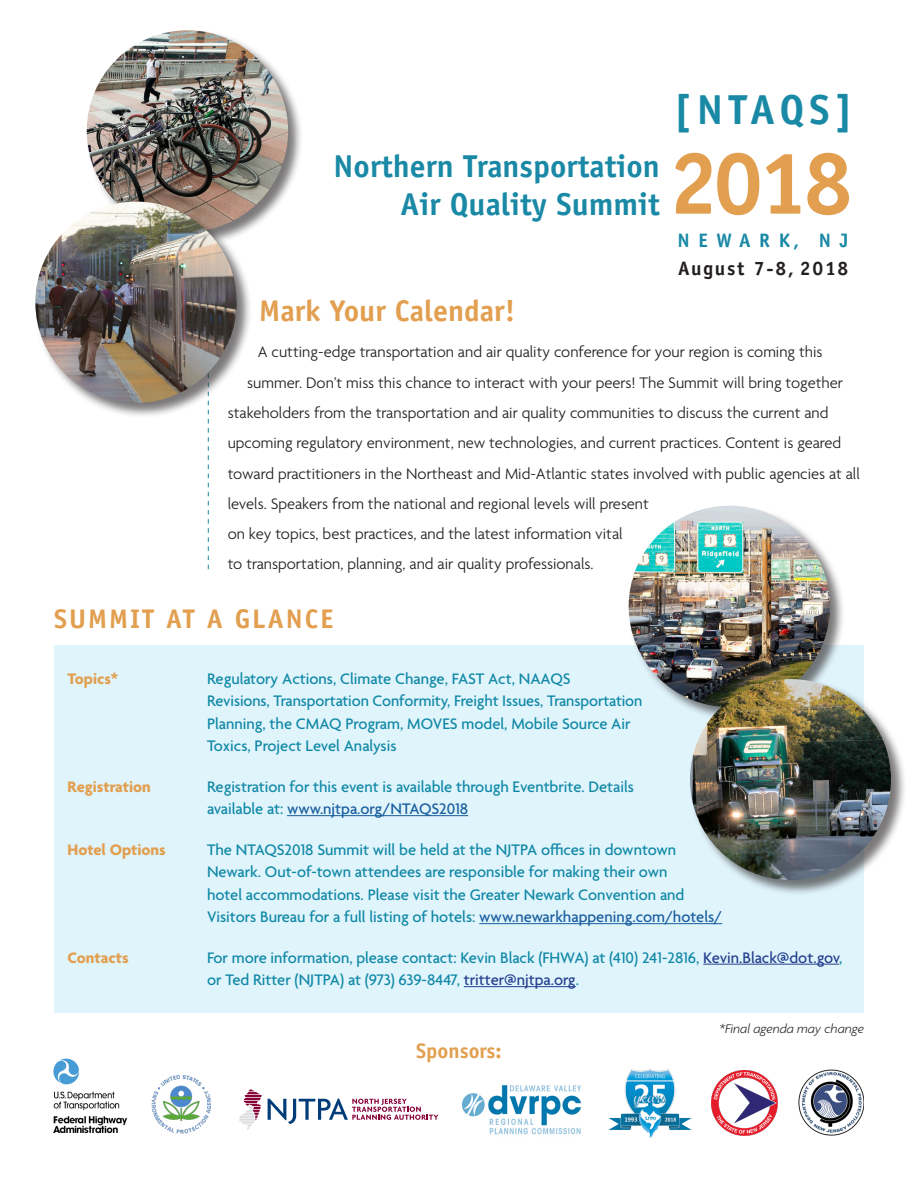
<style>
.page{position:relative;width:918px;height:1188px;background:#fff}
.page>*{position:absolute;margin:0;border:0;box-sizing:border-box;transform-origin:0 0}
.t1{font:700 88.95px "Officina Sans";color:#e29f4f}
.t2{font:700 42px "Officina Sans";letter-spacing:.115em;color:#1a89a6}
.t3{font:700 31.65px/38px "Officina Sans";color:#1a89a6;text-align:right}
.t4{font:700 30px "Officina Sans";color:#e29f4f}
.t5{font:700 27px "Officina Sans";letter-spacing:.075em;color:#e29f4f}
.t6{font:700 21px "Officina Sans";color:#e29f4f}
.t7{font:700 19.5px "Officina Sans";letter-spacing:.09em;color:#231f20}
.t8{font:700 19.5px "Officina Sans";letter-spacing:.44em;color:#1a89a6}
.t9{font:500 16.5px/22.5px "Agenda";color:#0f88a6}
.t10{font:300 16.5px "Agenda";color:#231f20}
.t11{font:700 16.5px "Agenda";color:#e29f4f}
.t12{font:italic 300 13.5px "Agenda";color:#231f20}
.s1{color:#175d9e}
.s2{color:#253f8e}
</style>
<div class="page">
<svg style="left:208px;top:419px;width:1px;height:150px"></svg>
<div style="left:86px;top:30px;width:218px;height:217px;background:#231f20;opacity:.6"></div>
<img style="left:87px;top:30px;width:201px;height:202px;border-radius:101px">
<div style="left:35px;top:201px;width:217px;height:217px;background:#231f20;opacity:.6"></div>
<img style="left:35px;top:202px;width:202px;height:201px;border-radius:101px">
<div style="left:54px;top:645px;width:810px;height:367px;background:#e0f4fc"></div>
<hr style="left:287px;top:815px;width:181px;height:1px;background:#175d9e">
<hr style="left:479px;top:923px;width:243px;height:1px;background:#175d9e">
<hr style="left:703px;top:964px;width:136px;height:1px;background:#253f8e">
<hr style="left:464px;top:986px;width:112px;height:1px;background:#253f8e">
<div style="left:628px;top:505px;width:218px;height:218px;background:#231f20;opacity:.6"></div>
<img style="left:629px;top:506px;width:201px;height:201px;border-radius:101px">
<div style="left:689px;top:678px;width:217px;height:217px;background:#231f20;opacity:.6"></div>
<img style="left:690px;top:679px;width:201px;height:201px;border-radius:100px">
<img style="left:151px;top:1075px;width:59px;height:59px">
<img style="left:53px;top:1058px;width:74px;height:76px">
<img style="left:798px;top:1070px;width:66px;height:66px">
<img style="left:608px;top:1069px;width:84px;height:68px">
<svg style="left:268px;top:1098px;width:170px;height:26px"></svg>
<svg style="left:239px;top:1089px;width:23px;height:41px"></svg>
<img style="left:462px;top:1085px;width:119px;height:50px">
<img style="left:712px;top:1070px;width:66px;height:66px">
<p class="t3" style="left:334px;top:147px;width:328px">Northern Transportation<br>Air Quality Summit</p>
<p class="t2" style="left:674px;top:83px;width:181px">[NTAQS]</p>
<p class="t1" style="left:669px;top:128px;width:186px">2018</p>
<p class="t8" style="left:678px;top:228px;width:172px">NEWARK, NJ</p>
<p class="t7" style="left:678px;top:256px;width:172px">August 7-8, 2018</p>
<p class="t4" style="left:259px;top:292px;width:258px">Mark Your Calendar!</p>
<p class="t10" style="left:258px;top:343px;width:566px">A cutting-edge transportation and air quality conference for your region is coming this</p>
<p class="t10" style="left:247px;top:373px;width:597px">summer. Don’t miss this chance to interact with your peers! The Summit will bring together</p>
<p class="t10" style="left:228px;top:404px;width:602px">stakeholders from the transportation and air quality communities to discuss the current and</p>
<p class="t10" style="left:228px;top:434px;width:615px">upcoming regulatory environment, new technologies, and current practices. Content is geared</p>
<p class="t10" style="left:228px;top:464px;width:634px">toward practitioners in the Northeast and Mid-Atlantic states involved with public agencies at all</p>
<p class="t10" style="left:228px;top:495px;width:423px">levels. Speakers from the national and regional levels will present</p>
<p class="t10" style="left:228px;top:525px;width:396px">on key topics, best practices, and the latest information vital</p>
<p class="t10" style="left:228px;top:555px;width:367px">to transportation, planning, and air quality professionals.</p>
<p class="t5" style="left:54px;top:602px;width:281px">SUMMIT AT A GLANCE</p>
<p class="t11" style="left:68px;top:670px;width:52px">Topics*</p>
<p class="t9" style="left:207px;top:668px;width:437px">Regulatory Actions, Climate Change, FAST Act, NAAQS<br>Revisions, Transportation Conformity, Freight Issues, Transportation Planning, the CMAQ Program, MOVES model, Mobile Source Air Toxics, Project Level Analysis</p>
<p class="t11" style="left:68px;top:778px;width:85px">Registration</p>
<p class="t9" style="left:207px;top:776px;width:429px">Registration for this event is available through Eventbrite. Details available at: <span class="s1">www.njtpa.org/NTAQS2018</span></p>
<p class="t11" style="left:68px;top:841px;width:100px">Hotel Options</p>
<p class="t9" style="left:207px;top:839px;width:517px">The NTAQS2018 Summit will be held at the NJTPA offices in downtown Newark. Out-of-town attendees are responsible for making their own<br>hotel accommodations. Please visit the Greater Newark Convention and Visitors Bureau for a full listing of hotels: <span class="s1">www.newarkhappening.com/hotels/</span></p>
<p class="t11" style="left:68px;top:949px;width:63px">Contacts</p>
<p class="t9" style="left:207px;top:947px;width:637px">For more information, please contact: Kevin Black (FHWA) at (410) 241-2816, <span class="s2">Kevin.Black@dot.gov</span>, or Ted Ritter (NJTPA) at (973) 639-8447, <span class="s2">tritter@njtpa.org</span>.</p>
<p class="t6" style="left:416px;top:1038px;width:87px">Sponsors:</p>
<p class="t12" style="left:720px;top:1021px;width:146px">*Final agenda may change</p>
</div>
